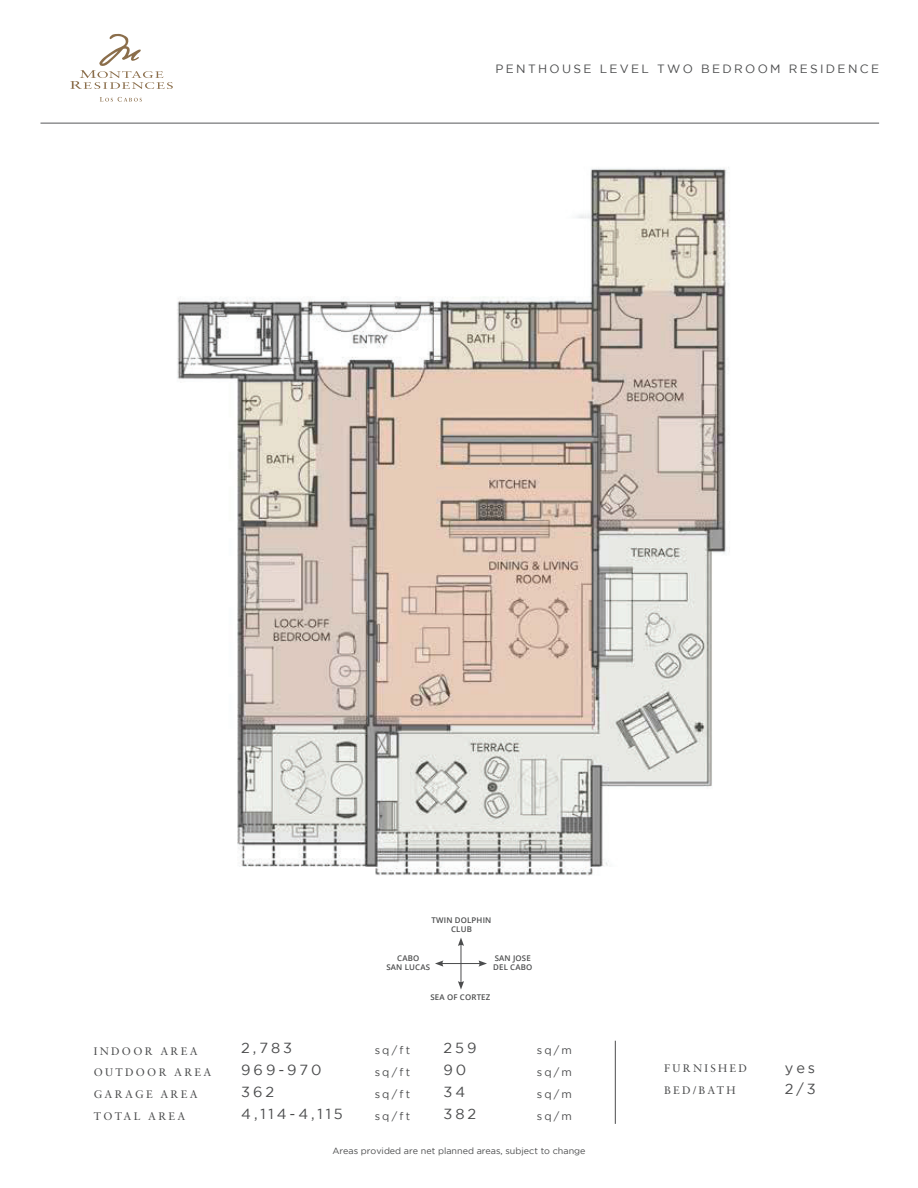
<style>
.page{position:relative;width:918px;height:1188px;background:#fff}
.page>*{position:absolute;margin:0;border:0;box-sizing:border-box;transform-origin:0 0}
.t1{font:14.55px/21.9px "Gotham";letter-spacing:.2em;color:#4b4c4d}
.t2{font:12px "Gotham";letter-spacing:.195em;color:#4b4c4d}
.t3{font:10.95px/21.9px "Sabon";letter-spacing:.21em;color:#4b4c4d}
.t4{font:10.95px/21.9px "Gotham";letter-spacing:.2em;color:#4b4c4d;text-align:justify}
.t5{font:9px "Gotham";color:#4b4c4d}
.t6{font:600 7.8px/9.8px "Open Sans";letter-spacing:.02em;color:#4b4c4d;text-align:center}
</style>
<div class="page">
<img style="left:177px;top:167px;width:553px;height:709px">
<svg style="left:70px;top:34px;width:103px;height:55px"></svg>
<svg style="left:100px;top:97px;width:42px;height:5px"></svg>
<hr style="left:461px;top:944px;width:1px;height:39px;background:#4b4c4d">
<svg style="left:458px;top:938px;width:6px;height:8px"></svg>
<svg style="left:458px;top:981px;width:6px;height:9px"></svg>
<hr style="left:441px;top:963px;width:40px;height:1px;background:#4b4c4d">
<svg style="left:435px;top:960px;width:8px;height:7px"></svg>
<svg style="left:478px;top:960px;width:9px;height:7px"></svg>
<hr style="left:615px;top:1041px;width:1px;height:83px;background:#4b4c4d">
<hr style="left:40px;top:123px;width:839px;height:1px;background:#57585a">
<p class="t2" style="left:496px;top:62px;width:385px">PENTHOUSE LEVEL TWO BEDROOM RESIDENCE</p>
<p class="t3" style="left:94px;top:1040px;width:119px">INDOOR AREA<br>OUTDOOR AREA<br>GARAGE AREA<br>TOTAL AREA</p>
<p class="t6" style="left:432px;top:915px;width:61px">TWIN DOLPHIN<br>CLUB</p>
<p class="t6" style="left:386px;top:953px;width:45px">CABO<br>SAN LUCAS</p>
<p class="t6" style="left:493px;top:953px;width:41px;text-align:left">SAN JOSE<br>DEL CABO</p>
<p class="t6" style="left:430px;top:992px;width:61px">SEA OF CORTEZ</p>
<h1 class="t1" style="left:241px;top:1037px;width:103px">2,783<br>969-970<br>362<br>4,114-4,115</h1>
<h1 class="t1" style="left:444px;top:1037px;width:34px">259<br>90<br>34<br>382</h1>
<p class="t4" style="left:375px;top:1039px;width:37px">sq/ft sq/ft sq/ft sq/ft</p>
<p class="t4" style="left:537px;top:1039px;width:37px">sq/m sq/m sq/m sq/m</p>
<p class="t5" style="left:332px;top:1145px;width:255px">Areas provided are net planned areas, subject to change</p>
<p class="t3" style="left:664px;top:1058px;width:84px">FURNISHED<br>BED/BATH</p>
<h1 class="t1" style="left:785px;top:1056px;width:32px">yes<br>2/3</h1>
</div>
